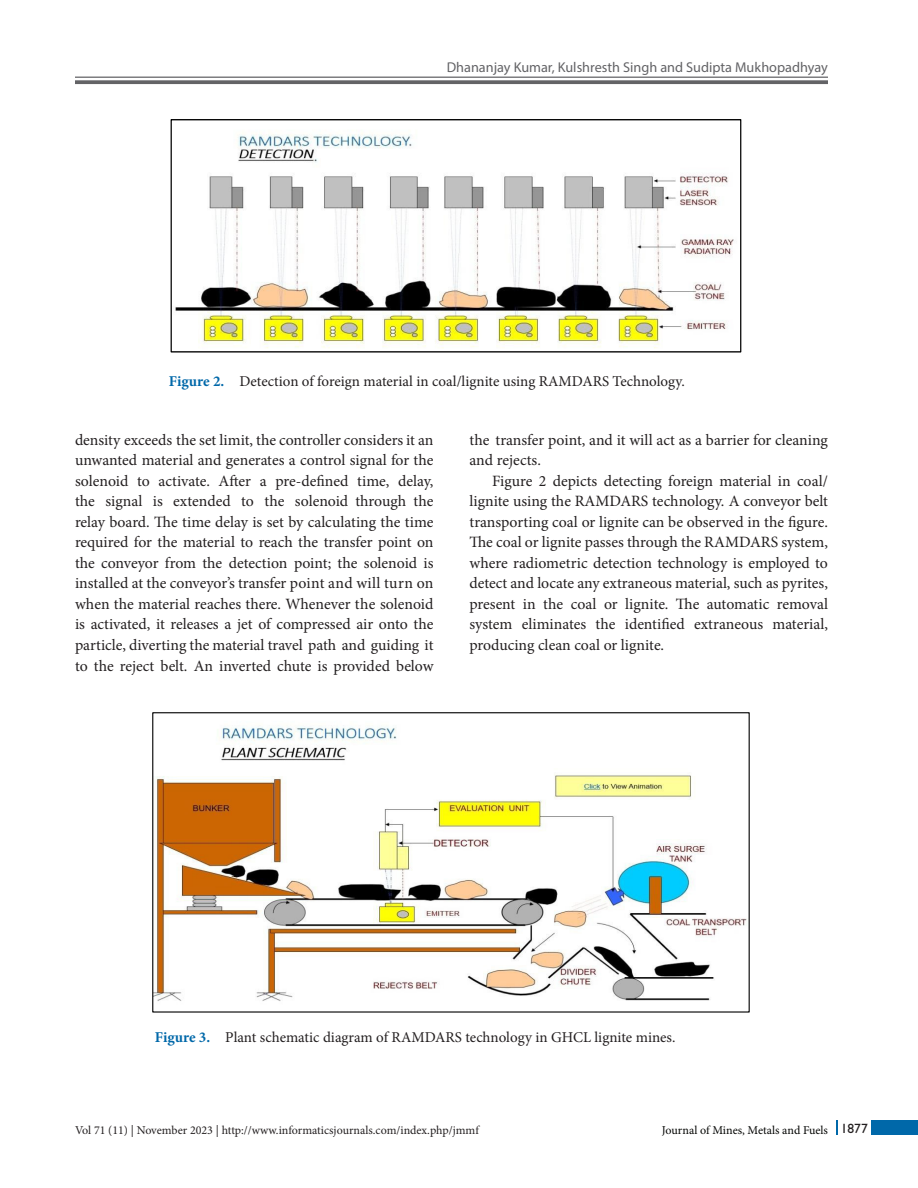
<style>
.page{position:relative;width:918px;height:1188px;background:#fff}
.page>*{position:absolute;margin:0;border:0;box-sizing:border-box;transform-origin:0 0}
.Text_Ind{font:15.75px/20.5px "Minion Pro";color:#231f20;text-align:justify}
.Fig_cap{font:15px "Minion Pro";color:#231f20}
.t1{font:14.25px "Myriad Pro";color:#636366}
.t2{font:12px "Minion Pro";color:#231f20}
.t3{font:12px "Minion Pro";letter-spacing:-.005em;color:#040503}
.s1{font-weight:700;color:#0068a9}
.s2{font-family:"Gill Sans";font-size:13.5px;color:#231f20}
</style>
<div class="page">
<hr style="left:75px;top:77px;width:753px;height:1px;background:#636366">
<svg style="left:75px;top:80px;width:753px;height:4px;background:#6f6f72"></svg>
<div style="left:872px;top:1120px;width:46px;height:15px;background:#0068a9"></div>
<svg style="left:836px;top:1120px;width:1px;height:15px"></svg>
<img style="left:175px;top:133px;width:559px;height:216px">
<div style="left:171px;top:119px;width:570px;height:234px;border:1px solid #000"></div>
<img style="left:154px;top:726px;width:593px;height:275px">
<p class="t1" style="left:447px;top:59px;width:383px">Dhananjay Kumar, Kulshresth Singh and Sudipta Mukhopadhyay</p>
<p class="Fig_cap" style="left:169px;top:371px;width:517px"><span class="s1">Figure 2.</span> Detection of foreign material in coal/lignite using RAMDARS Technology.</p>
<p class="Text_Ind" style="left:75px;top:429px;width:360px">density exceeds the set limit, the controller considers it an unwanted material and generates a control signal for the solenoid to activate. After a pre-defined time, delay, the signal is extended to the solenoid through the relay board. The time delay is set by calculating the time required for the material to reach the transfer point on the conveyor from the detection point; the solenoid is installed at the conveyor’s transfer point and will turn on when the material reaches there. Whenever the solenoid is activated, it releases a jet of compressed air onto the particle, diverting the material travel path and guiding it to the reject belt. An inverted chute is provided below</p>
<p class="Text_Ind" style="left:470px;top:429px;width:360px">the transfer point, and it will act as a barrier for cleaning and rejects.</p>
<p class="Text_Ind" style="left:470px;top:470px;width:360px;text-indent:22px">Figure 2 depicts detecting foreign material in coal/ lignite using the RAMDARS technology. A conveyor belt transporting coal or lignite can be observed in the figure.<br>The coal or lignite passes through the RAMDARS system, where radiometric detection technology is employed to detect and locate any extraneous material, such as pyrites, present in the coal or lignite. The automatic removal system eliminates the identified extraneous material, producing clean coal or lignite.</p>
<p class="Fig_cap" style="left:155px;top:1027px;width:522px"><span class="s1">Figure 3.</span> Plant schematic diagram of RAMDARS technology in GHCL lignite mines.</p>
<p class="t2" style="left:75px;top:1122px;width:405px">Vol 71 (11) | November 2023 | http://www.informaticsjournals.com/index.php/jmmf</p>
<p class="t3" style="left:662px;top:1122px;width:207px">Journal of Mines, Metals and Fuels <span class="s2">1877</span></p>
</div>
